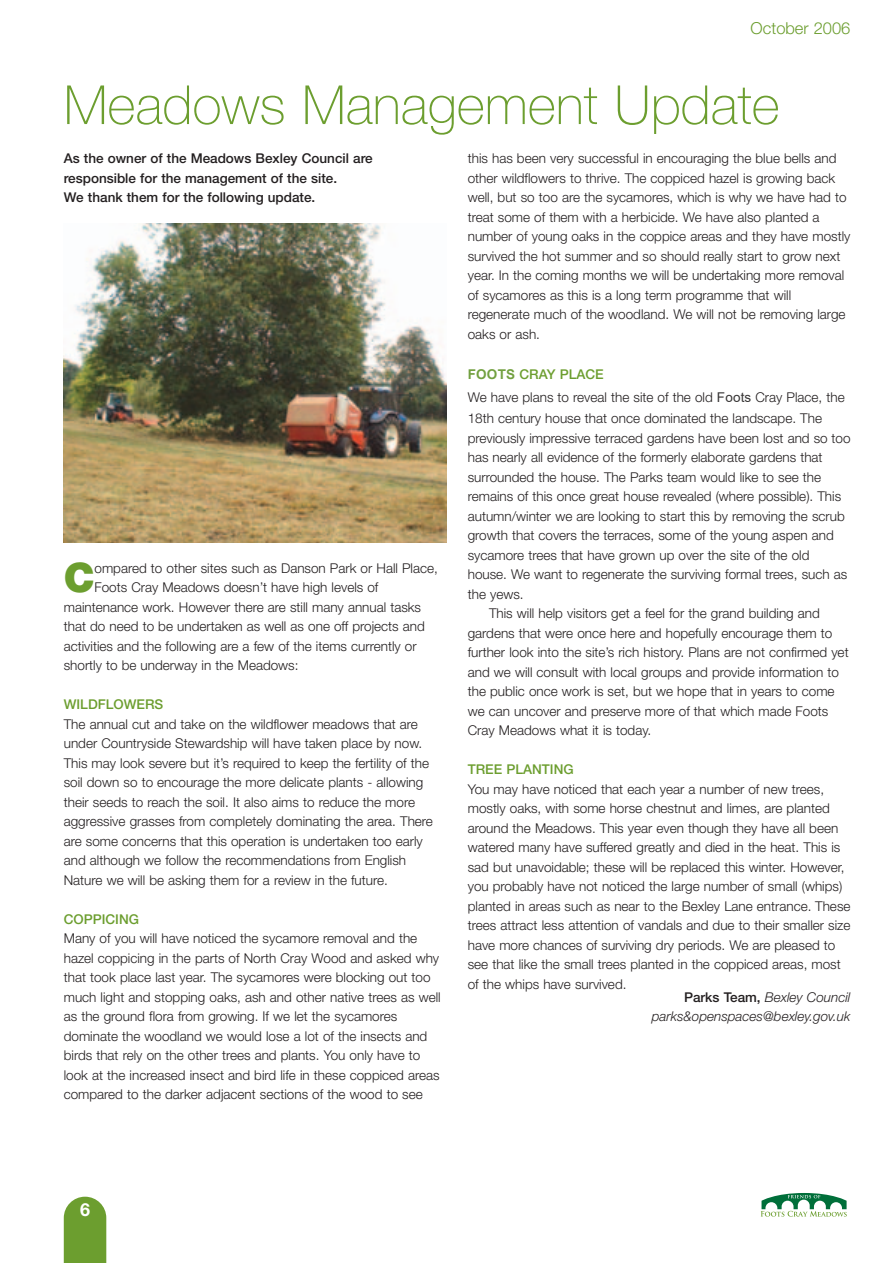
<style>
.page{position:relative;width:893px;height:1263px;background:#fff}
.page>*{position:absolute;margin:0;border:0;box-sizing:border-box;transform-origin:0 0}
.t1{font:100 54px "Helvetica Neue LT";color:#6c9e2f}
.t2{font:900 40.8px "Helvetica Neue LT";color:#6c9e2f}
.t3{font:700 18px "Helvetica Neue LT";color:#fff}
.t4{font:300 16.5px "Helvetica Neue LT";color:#6c9e2f}
.t5{font:300 13.5px/19.5px "Helvetica Neue LT";color:#231f20}
.t6{font:500 13.5px/19.5px "Helvetica Neue LT";color:#231f20}
.t7{font:italic 300 13.5px/19.5px "Helvetica Neue LT";color:#231f20;text-align:right}
.t8{font:500 13.5px "Helvetica Neue LT";color:#6c9e2f}
.s1{font-family:"Arial";font-weight:700;color:#72a040}
.s2{font-weight:500;color:#6c9e2f}
.s3{font-family:"Arial";font-weight:400;color:#373535}
.s4{font-weight:500;font-style:normal}
</style>
<div class="page">
<svg style="left:64px;top:1197px;width:42px;height:66px;background:#75a43c"></svg>
<svg style="left:761px;top:1193px;width:86px;height:24px"></svg>
<img style="left:64px;top:223px;width:382px;height:319px">
<p class="t4" style="left:751px;top:22px;width:101px">October 2006</p>
<h1 class="t1" style="left:64px;top:86px;width:717px">Meadows Management Update</h1>
<p class="t6" style="left:64px;top:150px;width:310px">As the owner of the Meadows Bexley Council are responsible for the management of the site.<br>We thank them for the following update.</p>
<p class="t5" style="left:468px;top:150px;width:384px">this has been very successful in encouraging the blue bells and other wildflowers to thrive. The coppiced hazel is growing back well, but so too are the sycamores, which is why we have had to treat some of them with a herbicide. We have also planted a number of young oaks in the coppice areas and they have mostly survived the hot summer and so should really start to grow next year. In the coming months we will be undertaking more removal of sycamores as this is a long term programme that will regenerate much of the woodland. We will not be removing large oaks or ash.</p>
<p class="t5" style="left:468px;top:365px;width:378px;line-height:22px"><span class="s1">FOOTS</span> <span class="s2">CRAY PLACE<br></span>We have plans to reveal the site of the old <span class="s3">Foots</span> Cray Place, the<br>18th century house that once dominated the landscape. The</p>
<p class="t5" style="left:468px;top:430px;width:384px">previously impressive terraced gardens have been lost and so too</p>
<p class="t5" style="left:468px;top:449px;width:356px">has nearly all evidence of the formerly elaborate gardens that</p>
<p class="t5" style="left:468px;top:469px;width:355px">surrounded the house. The Parks team would like to see the</p>
<p class="t5" style="left:468px;top:488px;width:375px">remains of this once great house revealed (where possible). This</p>
<p class="t5" style="left:468px;top:508px;width:378px">autumn/winter we are looking to start this by removing the scrub</p>
<p class="t5" style="left:468px;top:527px;width:368px">growth that covers the terraces, some of the young aspen and</p>
<p class="t5" style="left:468px;top:547px;width:343px">sycamore trees that have grown up over the site of the old</p>
<p class="t5" style="left:468px;top:566px;width:381px">house. We want to regenerate the surviving formal trees, such as</p>
<p class="t5" style="left:468px;top:586px;width:57px">the yews.</p>
<p class="t5" style="left:489px;top:605px;width:332px">This will help visitors get a feel for the grand building and</p>
<p class="t5" style="left:468px;top:625px;width:366px">gardens that were once here and hopefully encourage them to</p>
<p class="t5" style="left:468px;top:644px;width:382px">further look into the site’s rich history. Plans are not confirmed yet</p>
<p class="t5" style="left:468px;top:664px;width:373px">and we will consult with local groups and provide information to</p>
<p class="t5" style="left:468px;top:683px;width:368px">the public once work is set, but we hope that in years to come</p>
<p class="t5" style="left:468px;top:703px;width:362px">we can uncover and preserve more of that which made Foots</p>
<p class="t5" style="left:468px;top:722px;width:185px">Cray Meadows what it is today.</p>
<p class="t8" style="left:468px;top:764px;width:107px">TREE PLANTING</p>
<p class="t5" style="left:468px;top:781px;width:384px">You may have noticed that each year a number of new trees, mostly oaks, with some horse chestnut and limes, are planted around the Meadows. This year even though they have all been watered many have suffered greatly and died in the heat. This is sad but unavoidable; these will be replaced this winter. However, you probably have not noticed the large number of small (whips) planted in areas such as near to the Bexley Lane entrance. These trees attract less attention of vandals and due to their smaller size have more chances of surviving dry periods. We are pleased to see that like the small trees planted in the coppiced areas, most of the whips have survived.</p>
<p class="t7" style="left:652px;top:989px;width:200px"><span class="s4">Parks Team,</span> Bexley Council parks&amp;openspaces@bexley.gov.uk</p>
<h2 class="t2" style="left:64px;top:563px;width:32px">C</h2>
<p class="t5" style="left:95px;top:560px;width:345px">ompared to other sites such as Danson Park or Hall Place,</p>
<p class="t5" style="left:95px;top:579px;width:285px">Foots Cray Meadows doesn’t have high levels of</p>
<p class="t5" style="left:64px;top:599px;width:359px">maintenance work. However there are still many annual tasks</p>
<p class="t5" style="left:64px;top:618px;width:363px">that do need to be undertaken as well as one off projects and</p>
<p class="t5" style="left:64px;top:638px;width:354px">activities and the following are a few of the items currently or</p>
<p class="t5" style="left:64px;top:657px;width:236px">shortly to be underway in the Meadows:</p>
<p class="t8" style="left:64px;top:699px;width:101px">WILDFLOWERS</p>
<p class="t5" style="left:64px;top:716px;width:371px">The annual cut and take on the wildflower meadows that are under Countryside Stewardship will have taken place by now.<br>This may look severe but it’s required to keep the fertility of the soil down so to encourage the more delicate plants - allowing their seeds to reach the soil. It also aims to reduce the more aggressive grasses from completely dominating the area. There are some concerns that this operation is undertaken too early and although we follow the recommendations from English Nature we will be asking them for a review in the future.</p>
<p class="t8" style="left:64px;top:914px;width:77px">COPPICING</p>
<p class="t5" style="left:64px;top:930px;width:378px">Many of you will have noticed the sycamore removal and the hazel coppicing in the parts of North Cray Wood and asked why that took place last year. The sycamores were blocking out too much light and stopping oaks, ash and other native trees as well as the ground flora from growing. If we let the sycamores dominate the woodland we would lose a lot of the insects and birds that rely on the other trees and plants. You only have to look at the increased insect and bird life in these coppiced areas compared to the darker adjacent sections of the wood to see</p>
<h3 class="t3" style="left:80px;top:1203px;width:12px">6</h3>
</div>
